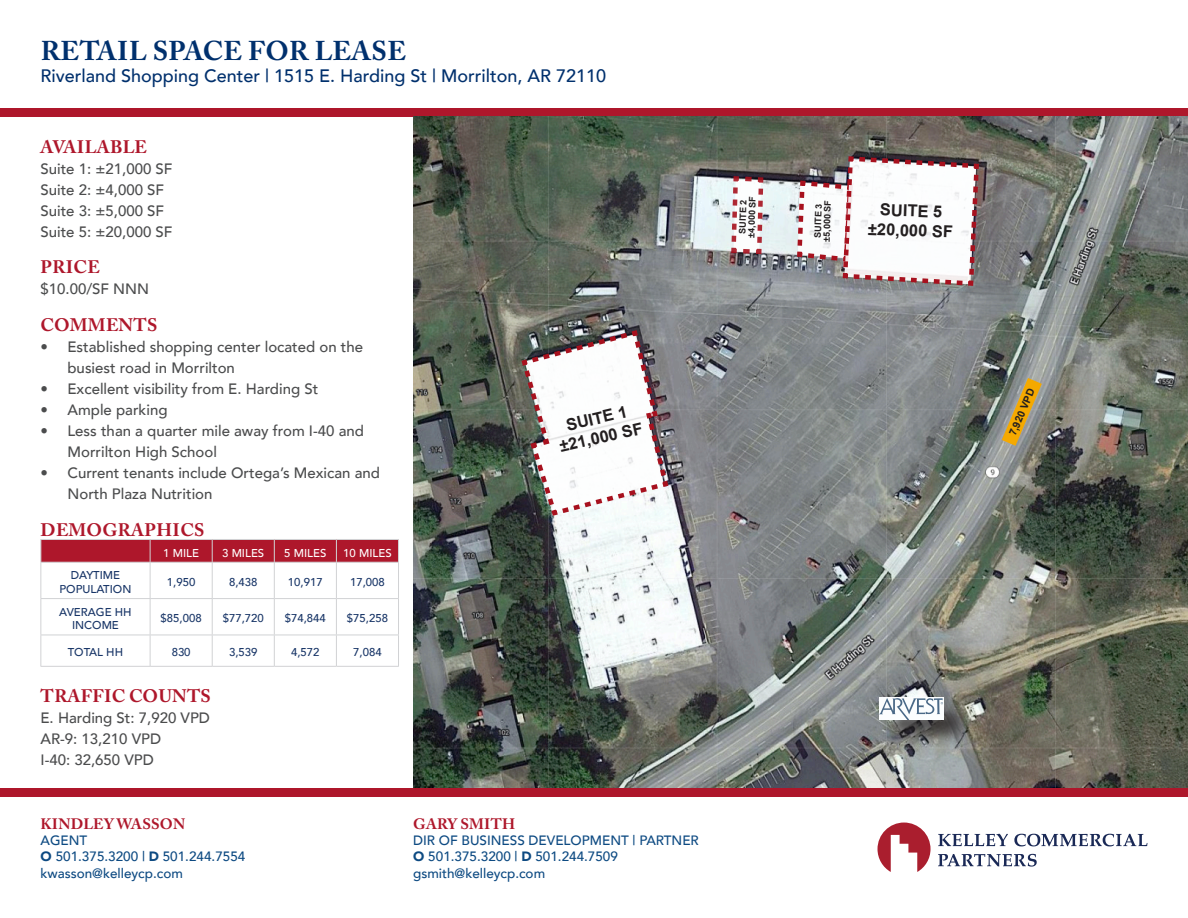
<style>
.page{position:relative;width:1188px;height:918px;background:#fff}
.page>*{position:absolute;margin:0;border:0;box-sizing:border-box;transform-origin:0 0}
.t1{font:700 27px "Adobe Caslon Pro";letter-spacing:.015em;color:#00306d}
.t2{font:500 18px "Avenir";color:#00306d}
.Subhead_-_Red{font:700 18px "Adobe Caslon Pro";letter-spacing:.015em;color:#ae172b}
.t3{font:700 16.5px "Arial";color:#231f20}
.Body_Copy{font:500 15px/21px "Avenir";color:#4b4c4d}
.t4{font:700 15px "Adobe Caslon Pro";letter-spacing:.015em;color:#ae172b}
.t5{font:500 13.5px/16.2px "Avenir";color:#0d4a82}
.t6{font:500 11.4px/13.6px "Avenir";color:#183567;text-align:center}
.t7{font:500 11.4px "Avenir";color:#fff}
.t8{font:700 10.35px "Arial";color:#231f20}
.t9{font:700 9px "Arial";color:#231f20}
.s1{font-weight:900}
</style>
<div class="page">
<div style="left:0;top:108px;width:1188px;height:9px;background:#ae172b"></div>
<div style="left:0;top:788px;width:1188px;height:8px;background:#ae172b"></div>
<svg style="left:878px;top:823px;width:53px;height:49px"></svg>
<svg style="left:938px;top:834px;width:70px;height:12px"></svg>
<svg style="left:1014px;top:834px;width:134px;height:12px"></svg>
<svg style="left:938px;top:854px;width:99px;height:13px"></svg>
<img style="left:413px;top:117px;width:775px;height:671px">
<svg style="left:40px;top:539px;width:359px;height:23px;background:#b02437"></svg>
<hr style="left:40px;top:562px;width:110px;height:1px;background:#d1d2d4">
<hr style="left:40px;top:563px;width:1px;height:35px;background:#d1d2d4">
<hr style="left:150px;top:562px;width:62px;height:1px;background:#d1d2d4">
<hr style="left:150px;top:563px;width:1px;height:35px;background:#d1d2d4">
<hr style="left:212px;top:562px;width:62px;height:1px;background:#d1d2d4">
<hr style="left:212px;top:563px;width:1px;height:35px;background:#d1d2d4">
<hr style="left:274px;top:562px;width:62px;height:1px;background:#d1d2d4">
<hr style="left:274px;top:563px;width:1px;height:35px;background:#d1d2d4">
<hr style="left:336px;top:562px;width:63px;height:1px;background:#d1d2d4">
<hr style="left:336px;top:563px;width:1px;height:35px;background:#d1d2d4">
<hr style="left:398px;top:563px;width:1px;height:35px;background:#d1d2d4">
<hr style="left:40px;top:598px;width:110px;height:1px;background:#d1d2d4">
<hr style="left:40px;top:599px;width:1px;height:36px;background:#d1d2d4">
<hr style="left:150px;top:598px;width:62px;height:1px;background:#d1d2d4">
<hr style="left:150px;top:599px;width:1px;height:36px;background:#d1d2d4">
<hr style="left:212px;top:598px;width:62px;height:1px;background:#d1d2d4">
<hr style="left:212px;top:599px;width:1px;height:36px;background:#d1d2d4">
<hr style="left:274px;top:598px;width:62px;height:1px;background:#d1d2d4">
<hr style="left:274px;top:599px;width:1px;height:36px;background:#d1d2d4">
<hr style="left:336px;top:598px;width:63px;height:1px;background:#d1d2d4">
<hr style="left:336px;top:599px;width:1px;height:36px;background:#d1d2d4">
<hr style="left:398px;top:599px;width:1px;height:36px;background:#d1d2d4">
<hr style="left:40px;top:635px;width:110px;height:1px;background:#d1d2d4">
<hr style="left:40px;top:635px;width:1px;height:31px;background:#d1d2d4">
<hr style="left:150px;top:635px;width:62px;height:1px;background:#d1d2d4">
<hr style="left:150px;top:635px;width:1px;height:31px;background:#d1d2d4">
<hr style="left:212px;top:635px;width:62px;height:1px;background:#d1d2d4">
<hr style="left:212px;top:635px;width:1px;height:31px;background:#d1d2d4">
<hr style="left:274px;top:635px;width:62px;height:1px;background:#d1d2d4">
<hr style="left:274px;top:635px;width:1px;height:31px;background:#d1d2d4">
<hr style="left:336px;top:635px;width:63px;height:1px;background:#d1d2d4">
<hr style="left:336px;top:635px;width:1px;height:31px;background:#d1d2d4">
<hr style="left:398px;top:635px;width:1px;height:31px;background:#d1d2d4">
<hr style="left:40px;top:666px;width:110px;height:1px;background:#d1d2d4">
<hr style="left:150px;top:666px;width:62px;height:1px;background:#d1d2d4">
<hr style="left:212px;top:666px;width:62px;height:1px;background:#d1d2d4">
<hr style="left:274px;top:666px;width:62px;height:1px;background:#d1d2d4">
<hr style="left:336px;top:666px;width:63px;height:1px;background:#d1d2d4">
<svg style="left:519px;top:327px;width:152px;height:191px"></svg>
<svg style="left:1002px;top:378px;width:40px;height:68px;background:#b09758"></svg>
<div style="left:882px;top:701px;width:88px;height:45px;background:#231f20;opacity:.75"></div>
<svg style="left:879px;top:698px;width:64px;height:22px"></svg>
<svg style="left:795px;top:154px;width:186px;height:134px"></svg>
<svg style="left:730px;top:175px;width:35px;height:81px"></svg>
<h1 class="t1" style="left:41px;top:35px;width:367px">RETAIL SPACE FOR LEASE</h1>
<p class="t2" style="left:40px;top:60px;width:567px">Riverland Shopping Center | 1515 E. Harding St | Morrilton, AR 72110</p>
<p class="Subhead_-_Red" style="left:41px;top:136px;width:108px">AVAILABLE</p>
<p class="Body_Copy" style="left:40px;top:157px;width:133px">Suite 1: ±21,000 SF</p>
<p class="Body_Copy" style="left:40px;top:178px;width:125px">Suite 2: ±4,000 SF</p>
<p class="Body_Copy" style="left:40px;top:199px;width:125px">Suite 3: ±5,000 SF</p>
<p class="Body_Copy" style="left:40px;top:220px;width:133px">Suite 5: ±20,000 SF</p>
<p class="Subhead_-_Red" style="left:41px;top:257px;width:61px">PRICE</p>
<p class="Body_Copy" style="left:40px;top:278px;width:110px">$10.00/SF NNN</p>
<p class="Subhead_-_Red" style="left:41px;top:314px;width:118px">COMMENTS</p>
<p class="Body_Copy" style="left:68px;top:335px;width:297px;text-indent:-27px">• Established shopping center located on the busiest road in Morrilton</p>
<p class="Body_Copy" style="left:40px;top:377px;width:279px">• Excellent visibility from E. Harding St</p>
<p class="Body_Copy" style="left:40px;top:398px;width:129px">• Ample parking</p>
<p class="Body_Copy" style="left:68px;top:419px;width:298px;text-indent:-27px">• Less than a quarter mile away from I-40 and<br>Morrilton High School</p>
<p class="Body_Copy" style="left:68px;top:461px;width:314px;text-indent:-27px">• Current tenants include Ortega’s Mexican and<br>North Plaza Nutrition</p>
<p class="Subhead_-_Red" style="left:41px;top:519px;width:165px">DEMOGRAPHICS</p>
<p class="t7" style="left:163px;top:543px;width:37px">1 MILE</p>
<p class="t7" style="left:222px;top:543px;width:44px">3 MILES</p>
<p class="t7" style="left:284px;top:543px;width:44px">5 MILES</p>
<p class="t7" style="left:343px;top:543px;width:50px">10 MILES</p>
<p class="t6" style="left:71px;top:568px;width:51px">DAYTIME</p>
<p class="t6" style="left:59px;top:581px;width:73px">POPULATION</p>
<p class="t6" style="left:167px;top:575px;width:30px">1,950</p>
<p class="t6" style="left:229px;top:575px;width:30px">8,438</p>
<p class="t6" style="left:288px;top:575px;width:36px">10,917</p>
<p class="t6" style="left:350px;top:575px;width:36px">17,008</p>
<p class="t6" style="left:59px;top:604px;width:74px">AVERAGE HH<br>INCOME</p>
<p class="t6" style="left:161px;top:611px;width:43px">$85,008</p>
<p class="t6" style="left:223px;top:611px;width:43px">$77,720</p>
<p class="t6" style="left:285px;top:611px;width:43px">$74,844</p>
<p class="t6" style="left:347px;top:611px;width:43px">$75,258</p>
<p class="t6" style="left:68px;top:645px;width:57px">TOTAL HH</p>
<p class="t6" style="left:172px;top:645px;width:20px">830</p>
<p class="t6" style="left:229px;top:645px;width:30px">3,539</p>
<p class="t6" style="left:291px;top:645px;width:30px">4,572</p>
<p class="t6" style="left:353px;top:645px;width:30px">7,084</p>
<p class="Subhead_-_Red" style="left:41px;top:685px;width:172px">TRAFFIC COUNTS</p>
<p class="Body_Copy" style="left:40px;top:707px;width:171px">E. Harding St: 7,920 VPD</p>
<p class="Body_Copy" style="left:40px;top:728px;width:122px">AR-9: 13,210 VPD</p>
<p class="Body_Copy" style="left:40px;top:749px;width:115px">I-40: 32,650 VPD</p>
<p class="t4" style="left:41px;top:815px;width:146px">KINDLEY WASSON</p>
<p class="t5" style="left:40px;top:832px;width:206px">AGENT<br><span class="s1">O</span> 501.375.3200 | <span class="s1">D</span> 501.244.7554 kwasson@kelleycp.com</p>
<p class="t3" style="left:564px;top:415px;width:64px;rotate:-13deg">SUITE 1</p>
<p class="t3" style="left:557px;top:436px;width:86px;rotate:-13deg">±21,000 SF</p>
<p class="t4" style="left:413px;top:815px;width:104px">GARY SMITH</p>
<p class="t5" style="left:413px;top:832px;width:287px">DIR OF BUSINESS DEVELOPMENT | PARTNER<br><span class="s1">O</span> 501.375.3200 | <span class="s1">D</span> 501.244.7509 gsmith@kelleycp.com</p>
<p class="t9" style="left:736px;top:233px;width:36px;rotate:-88deg">SUITE 2</p>
<p class="t9" style="left:745px;top:237px;width:43px;rotate:-88deg">±4,000 SF</p>
<p class="t3" style="left:881px;top:199px;width:64px;rotate:2deg">SUITE 5</p>
<p class="t9" style="left:812px;top:237px;width:36px;rotate:-88deg">SUITE 3</p>
<p class="t9" style="left:821px;top:241px;width:43px;rotate:-88deg">±5,000 SF</p>
<p class="t3" style="left:868px;top:218px;width:86px;rotate:2deg">±20,000 SF</p>
<p class="t8" style="left:1006px;top:432px;width:52px;rotate:-67deg">7,920 VPD</p>
</div>
